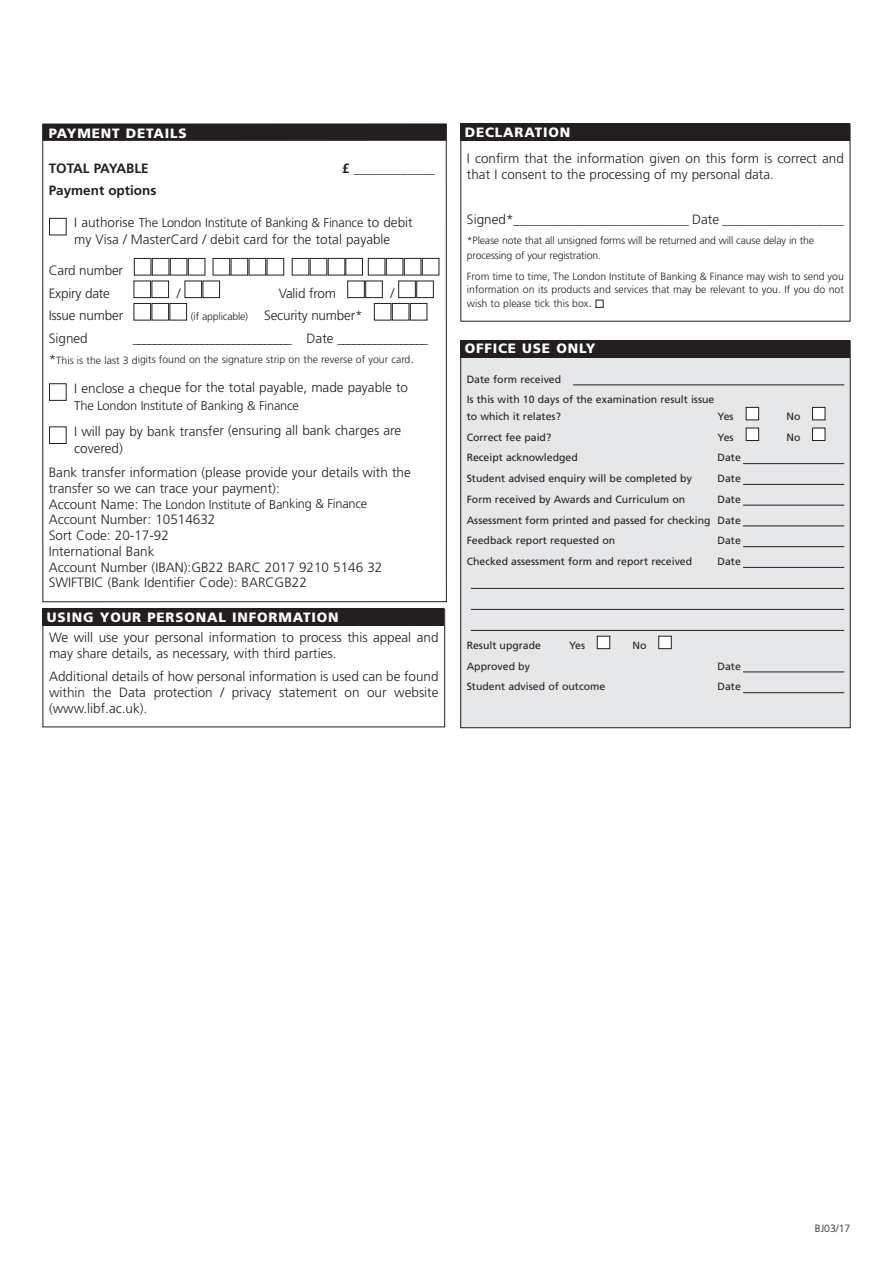
<style>
.page{position:relative;width:893px;height:1263px;background:#fff}
.page>*{position:absolute;margin:0;border:0;box-sizing:border-box;transform-origin:0 0}
.t1{font:300 13.5px/15.8px "Frutiger";color:#231f20}
.t2{font:900 13.5px "Frutiger";letter-spacing:.06em;color:#fff}
.t3{font:700 13.5px "Frutiger";color:#231f20}
.t4{font:300 12.75px "Frutiger";letter-spacing:-.015em;color:#231f20}
.t5{font:10.5px/20.7px "Frutiger";color:#231f20}
.t6{font:300 10.5px/15px "Frutiger";color:#231f20}
.s1{color:#fff}
.s2{font-size:13.5px}
.s3{font-size:10.5px}
</style>
<div class="page">
<div style="left:43px;top:124px;width:403px;height:17px;background:#231f20"></div>
<div style="left:461px;top:341px;width:389px;height:387px;background:#e6e7e9"></div>
<hr style="left:573px;top:385px;width:271px;height:1px;background:#231f20">
<hr style="left:743px;top:463px;width:101px;height:1px;background:#231f20">
<hr style="left:743px;top:484px;width:101px;height:1px;background:#231f20">
<hr style="left:743px;top:505px;width:101px;height:1px;background:#231f20">
<hr style="left:743px;top:526px;width:101px;height:1px;background:#231f20">
<hr style="left:743px;top:546px;width:101px;height:1px;background:#231f20">
<hr style="left:743px;top:567px;width:101px;height:1px;background:#231f20">
<hr style="left:471px;top:588px;width:373px;height:1px;background:#231f20">
<hr style="left:471px;top:609px;width:373px;height:1px;background:#231f20">
<hr style="left:471px;top:630px;width:373px;height:1px;background:#231f20">
<hr style="left:743px;top:672px;width:101px;height:1px;background:#231f20">
<hr style="left:743px;top:692px;width:101px;height:1px;background:#231f20">
<div style="left:460px;top:341px;width:390px;height:17px;background:#231f20"></div>
<div style="left:460px;top:124px;width:390px;height:17px;background:#231f20"></div>
<div style="left:43px;top:609px;width:401px;height:17px;background:#231f20"></div>
<p class="t2" style="left:49px;top:128px;width:140px">PAYMENT DETAILS</p>
<p class="t3" style="left:49px;top:163px;width:101px">TOTAL PAYABLE</p>
<p class="t3" style="left:342px;top:163px;width:94px">£ ____________</p>
<p class="t3" style="left:49px;top:185px;width:109px">Payment options</p>
<p class="t4" style="left:49px;top:217px;width:365px"><span class="s1">■</span> <span class="s2">I authorise</span> The London Institute of Banking &amp; Finance <span class="s2">to debit</span></p>
<p class="t1" style="left:74px;top:233px;width:318px">my Visa / MasterCard / debit card for the total payable</p>
<p class="t1" style="left:49px;top:260px;width:393px;line-height:22.5px">Card number <span class="s1">■■■■</span> <span class="s1">■■■■</span> <span class="s1">■■■■</span> <span class="s1">■■■■<br></span>Expiry date <span class="s1">■■</span> / <span class="s1">■■</span></p>
<p class="t1" style="left:49px;top:283px;width:387px;line-height:22.5px;text-indent:230px">Valid from <span class="s1">■■</span> / <span class="s1">■■<br></span>Issue number <span class="s1">■■■</span> <span class="s3">(if applicable)</span> Security number* <span class="s1">■■■<br></span>Signed</p>
<p class="t1" style="left:133px;top:331px;width:297px">______________________________ Date _________________</p>
<p class="t6" style="left:49px;top:353px;width:367px"><span class="s2">*</span>This is the last 3 digits found on the signature strip on the reverse of your card<span class="s2">.</span></p>
<p class="t1" style="left:49px;top:381px;width:361px"><span class="s1">■</span> I enclose a cheque for the total payable, made payable to</p>
<p class="t4" style="left:74px;top:400px;width:226px">The London Institute of Banking &amp; Finance</p>
<p class="t1" style="left:74px;top:423px;width:328px;line-height:17.2px;text-indent:-26px"><span class="s1">■</span> I will pay by bank transfer (ensuring all bank charges are covered)</p>
<p class="t1" style="left:49px;top:465px;width:364px">Bank transfer information (please provide your details with the transfer so we can trace your payment):</p>
<p class="t4" style="left:49px;top:499px;width:320px"><span class="s2">Account Name:</span> The London Institute of Banking &amp; Finance</p>
<p class="t1" style="left:49px;top:513px;width:335px">Account Number: 10514632<br>Sort Code: 20-17-92<br>International Bank<br>Account Number (IBAN):GB22 BARC 2017 9210 5146 32<br>SWIFTBIC (Bank Identifier Code): BARCGB22</p>
<p class="t2" style="left:49px;top:611px;width:220px">FEES AND PAYMENT DETAILS</p>
<p class="t1" style="left:49px;top:630px;width:391px;line-height:16.2px">We will use your personal information to process this appeal and may share details, as necessary, with third parties.</p>
<p class="t1" style="left:49px;top:669px;width:391px;line-height:16.2px;text-align:justify">Additional details of how personal information is used can be found within the Data protection / privacy statement on our website (www.libf.ac.uk).</p>
<p class="t2" style="left:47px;top:612px;width:293px">USING YOUR PERSONAL INFORMATION</p>
<p class="t2" style="left:465px;top:127px;width:107px">DECLARATION</p>
<p class="t1" style="left:467px;top:151px;width:378px;line-height:16.2px">I confirm that the information given on this form is correct and that I consent to the processing of my personal data.</p>
<p class="t1" style="left:467px;top:213px;width:378px">Signed*__________________________ Date __________________</p>
<p class="t6" style="left:467px;top:233px;width:349px">*Please note that all unsigned forms will be returned and will cause delay in the processing of your registration.</p>
<p class="t6" style="left:467px;top:271px;width:378px;line-height:12.6px">From time to time, The London Institute of Banking &amp; Finance may wish to send you information on its products and services that may be relevant to you. If you do not</p>
<p class="t6" style="left:467px;top:297px;width:138px">wish to please tick this box<span class="s2">.</span> <span class="s1">■</span></p>
<p class="t2" style="left:465px;top:343px;width:132px">OFFICE USE ONLY</p>
<p class="t2" style="left:467px;top:345px;width:132px">OFFICE USE ONLY</p>
<p class="t5" style="left:467px;top:369px;width:249px">Date form received<br>Is this with 10 days of the examination result issue</p>
<p class="t5" style="left:467px;top:407px;width:96px">to which it relates?</p>
<p class="t5" style="left:718px;top:407px;width:43px">Yes <span class="s1">■</span></p>
<p class="t5" style="left:786px;top:407px;width:41px">No <span class="s1">■</span></p>
<p class="t5" style="left:467px;top:427px;width:86px">Correct fee paid?</p>
<p class="t5" style="left:718px;top:427px;width:43px">Yes <span class="s1">■</span></p>
<p class="t5" style="left:786px;top:427px;width:41px">No <span class="s1">■</span></p>
<p class="t5" style="left:467px;top:448px;width:113px">Receipt acknowledged</p>
<p class="t5" style="left:718px;top:448px;width:25px">Date</p>
<p class="t5" style="left:467px;top:469px;width:227px">Student advised enquiry will be completed by</p>
<p class="t5" style="left:718px;top:469px;width:25px">Date</p>
<p class="t5" style="left:467px;top:490px;width:220px">Form received by Awards and Curriculum on</p>
<p class="t5" style="left:467px;top:490px;width:276px;text-align:justify;text-indent:251px">Date Assessment form printed and passed for checking Date Feedback report requested on</p>
<p class="t5" style="left:718px;top:531px;width:25px">Date</p>
<p class="t5" style="left:467px;top:552px;width:227px">Checked assessment form and report received</p>
<p class="t5" style="left:718px;top:552px;width:25px">Date</p>
<p class="t5" style="left:467px;top:636px;width:76px">Result upgrade</p>
<p class="t5" style="left:569px;top:636px;width:43px">Yes <span class="s1">■</span></p>
<p class="t5" style="left:632px;top:636px;width:41px">No <span class="s1">■</span></p>
<p class="t5" style="left:467px;top:656px;width:65px">Approved by</p>
<p class="t5" style="left:718px;top:656px;width:25px">Date</p>
<p class="t5" style="left:467px;top:677px;width:140px">Student advised of outcome</p>
<p class="t5" style="left:718px;top:677px;width:25px">Date</p>
<p class="t6" style="left:815px;top:1221px;width:37px">BJ03/17</p>
</div>
